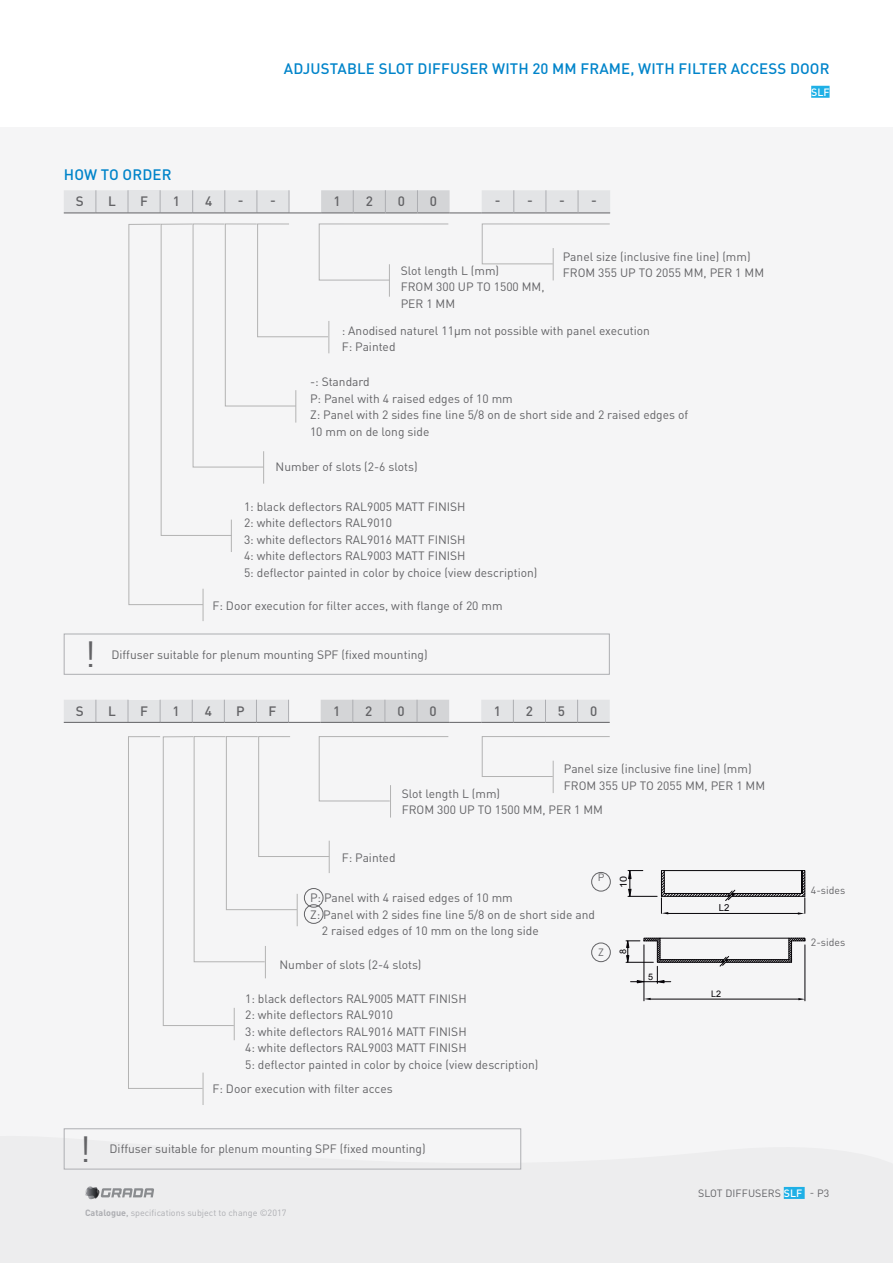
<style>
.page{position:relative;width:893px;height:1263px;background:#fff}
.page>*{position:absolute;margin:0;border:0;box-sizing:border-box;transform-origin:0 0}
.t1{font:36px "DIN Pro";color:#636366}
.t2{font:500 15px "DIN Pro";letter-spacing:.01em;color:#0084ca}
.t3{font:500 13.5px "DIN Pro";color:#636366}
.BODY_TEXT{font:12px/16.5px "DIN Pro";color:#636366}
.BODY_TEXT-2{font:10.5px "DIN Pro";letter-spacing:.005em;color:#636366}
.t4{font:500 10.5px "DIN Pro";color:#fff}
.t5{font:9.6px "Arial";color:#050307}
.t6{font:9.6px "Arial";color:#050307;scale:1.12 1}
.t7{font:9px "DIN Pro";color:#adaeb2}
.t8{font:9px "Arial";color:#050307}
.s1{font-weight:700}
.s2{font-weight:500}
.s3{font-weight:500;color:#fff}
</style>
<div class="page">
<div style="left:0;top:128px;width:893px;height:1135px;background:#f5f5f6"></div>
<svg style="left:85px;top:1186px;width:69px;height:13px"></svg>
<div style="left:811px;top:86px;width:19px;height:12px;background:#1fb0e6"></div>
<div style="left:784px;top:1187px;width:21px;height:12px;background:#1fb0e6"></div>
<div style="left:64px;top:634px;width:546px;height:41px;border:1px solid #adaeb2"></div>
<div style="left:64px;top:1128px;width:457px;height:41px;border:1px solid #adaeb2"></div>
<hr style="left:651px;top:999px;width:148px;height:1px;background:#050307">
<hr style="left:644px;top:945px;width:1px;height:56px;background:#050307">
<hr style="left:805px;top:945px;width:1px;height:56px;background:#050307">
<svg style="left:644px;top:998px;width:7px;height:2px"></svg>
<svg style="left:798px;top:998px;width:7px;height:2px"></svg>
<svg style="left:626px;top:937px;width:180px;height:46px"></svg>
<hr style="left:660px;top:938px;width:129px;height:1px;background:#050307">
<svg style="left:628px;top:870px;width:177px;height:44px"></svg>
<div style="left:591px;top:943px;width:20px;height:19px;border:1px solid #636366;border-radius:50%"></div>
<div style="left:591px;top:872px;width:20px;height:19px;border:1px solid #636366;border-radius:50%"></div>
<svg style="left:128px;top:223px;width:321px;height:382px"></svg>
<svg style="left:481px;top:223px;width:129px;height:42px"></svg>
<hr style="left:203px;top:589px;width:1px;height:32px;background:#b3b3b3">
<hr style="left:231px;top:520px;width:1px;height:32px;background:#b3b3b3">
<hr style="left:263px;top:451px;width:1px;height:33px;background:#b3b3b3">
<hr style="left:295px;top:390px;width:1px;height:33px;background:#b3b3b3">
<hr style="left:328px;top:321px;width:1px;height:32px;background:#b3b3b3">
<hr style="left:389px;top:264px;width:1px;height:33px;background:#b3b3b3">
<hr style="left:553px;top:248px;width:1px;height:32px;background:#b3b3b3">
<svg style="left:128px;top:736px;width:321px;height:353px"></svg>
<svg style="left:481px;top:736px;width:129px;height:41px"></svg>
<hr style="left:203px;top:1072px;width:1px;height:33px;background:#b3b3b3">
<hr style="left:234px;top:1008px;width:1px;height:32px;background:#b3b3b3">
<hr style="left:265px;top:946px;width:1px;height:32px;background:#b3b3b3">
<hr style="left:297px;top:894px;width:1px;height:32px;background:#b3b3b3">
<hr style="left:329px;top:841px;width:1px;height:32px;background:#b3b3b3">
<hr style="left:390px;top:785px;width:1px;height:32px;background:#b3b3b3">
<hr style="left:553px;top:761px;width:1px;height:32px;background:#b3b3b3">
<hr style="left:64px;top:213px;width:32px;height:1px;background:#636366">
<hr style="left:96px;top:213px;width:32px;height:1px;background:#636366">
<hr style="left:128px;top:213px;width:32px;height:1px;background:#636366">
<hr style="left:160px;top:213px;width:33px;height:1px;background:#636366">
<hr style="left:193px;top:213px;width:32px;height:1px;background:#636366">
<hr style="left:225px;top:213px;width:32px;height:1px;background:#636366">
<hr style="left:257px;top:213px;width:32px;height:1px;background:#636366">
<hr style="left:289px;top:213px;width:32px;height:1px;background:#636366">
<hr style="left:321px;top:213px;width:32px;height:1px;background:#636366">
<hr style="left:353px;top:213px;width:32px;height:1px;background:#636366">
<hr style="left:385px;top:213px;width:32px;height:1px;background:#636366">
<hr style="left:417px;top:213px;width:33px;height:1px;background:#636366">
<hr style="left:450px;top:213px;width:32px;height:1px;background:#636366">
<hr style="left:482px;top:213px;width:32px;height:1px;background:#636366">
<hr style="left:514px;top:213px;width:32px;height:1px;background:#636366">
<hr style="left:546px;top:213px;width:32px;height:1px;background:#636366">
<hr style="left:578px;top:213px;width:32px;height:1px;background:#636366">
<svg style="left:64px;top:190px;width:546px;height:23px;background:#dddee0"></svg>
<hr style="left:64px;top:722px;width:32px;height:1px;background:#636366">
<hr style="left:96px;top:722px;width:32px;height:1px;background:#636366">
<hr style="left:128px;top:722px;width:32px;height:1px;background:#636366">
<hr style="left:160px;top:722px;width:32px;height:1px;background:#636366">
<hr style="left:192px;top:722px;width:32px;height:1px;background:#636366">
<hr style="left:224px;top:722px;width:32px;height:1px;background:#636366">
<hr style="left:256px;top:722px;width:33px;height:1px;background:#636366">
<hr style="left:289px;top:722px;width:32px;height:1px;background:#636366">
<hr style="left:321px;top:722px;width:32px;height:1px;background:#636366">
<hr style="left:353px;top:722px;width:32px;height:1px;background:#636366">
<hr style="left:385px;top:722px;width:32px;height:1px;background:#636366">
<hr style="left:417px;top:722px;width:32px;height:1px;background:#636366">
<hr style="left:449px;top:722px;width:32px;height:1px;background:#636366">
<hr style="left:481px;top:722px;width:32px;height:1px;background:#636366">
<hr style="left:513px;top:722px;width:32px;height:1px;background:#636366">
<hr style="left:545px;top:722px;width:33px;height:1px;background:#636366">
<hr style="left:578px;top:722px;width:32px;height:1px;background:#636366">
<svg style="left:64px;top:700px;width:546px;height:22px;background:#dfe0e2"></svg>
<p class="t2" style="left:284px;top:57px;width:547px">ADJUSTABLE SLOT DIFFUSER WITH 20 MM FRAME, WITH FILTER ACCESS DOOR</p>
<p class="t2" style="left:64px;top:163px;width:109px">HOW TO ORDER</p>
<p class="t3" style="left:76px;top:191px;width:9px">S</p>
<p class="t3" style="left:108px;top:191px;width:9px">L</p>
<p class="t3" style="left:140px;top:191px;width:9px">F</p>
<p class="t3" style="left:173px;top:191px;width:9px">1</p>
<p class="t3" style="left:205px;top:191px;width:9px">4</p>
<p class="t3" style="left:238px;top:191px;width:7px">-</p>
<p class="t3" style="left:270px;top:191px;width:7px">-</p>
<p class="t3" style="left:334px;top:191px;width:9px">1</p>
<p class="t3" style="left:366px;top:191px;width:9px">2</p>
<p class="t3" style="left:398px;top:191px;width:9px">0</p>
<p class="t3" style="left:430px;top:191px;width:9px">0</p>
<p class="t3" style="left:495px;top:191px;width:7px">-</p>
<p class="t3" style="left:527px;top:191px;width:7px">-</p>
<p class="t3" style="left:559px;top:191px;width:7px">-</p>
<p class="t3" style="left:591px;top:191px;width:7px">-</p>
<p class="BODY_TEXT" style="left:401px;top:262px;width:145px">Slot length L (mm)<br>FROM 300 UP TO 1500 MM,<br>PER 1 MM</p>
<p class="BODY_TEXT" style="left:563px;top:247px;width:203px">Panel size (inclusive fine line) (mm)<br>FROM 355 UP TO 2055 MM, PER 1 MM</p>
<p class="BODY_TEXT" style="left:342px;top:321px;width:310px">: Anodised naturel 11µm not possible with panel execution<br>F: Painted</p>
<p class="BODY_TEXT" style="left:310px;top:373px;width:61px">-: Standard</p>
<p class="BODY_TEXT" style="left:310px;top:390px;width:380px">P: Panel with 4 raised edges of 10 mm<br>Z: Panel with 2 sides fine line 5/8 on de short side and 2 raised edges of</p>
<p class="BODY_TEXT" style="left:310px;top:423px;width:121px">10 mm on de long side</p>
<p class="BODY_TEXT" style="left:276px;top:458px;width:144px">Number of slots (2-6 slots)</p>
<p class="BODY_TEXT" style="left:244px;top:498px;width:295px">1: black deflectors RAL9005 MATT FINISH<br>2: white deflectors RAL9010<br>3: white deflectors RAL9016 MATT FINISH<br>4: white deflectors RAL9003 MATT FINISH<br>5: deflector painted in color by choice (view description)</p>
<p class="t1" style="left:84px;top:629px;width:13px">!</p>
<p class="BODY_TEXT" style="left:212px;top:596px;width:292px">F: Door execution for filter acces, with flange of 20 mm</p>
<p class="BODY_TEXT" style="left:111px;top:646px;width:318px">Diffuser suitable for plenum mounting SPF (fixed mounting)</p>
<p class="t3" style="left:76px;top:700px;width:9px">S</p>
<p class="t3" style="left:108px;top:700px;width:9px">L</p>
<p class="t3" style="left:140px;top:700px;width:9px">F</p>
<p class="t3" style="left:173px;top:700px;width:9px">1</p>
<p class="t3" style="left:205px;top:700px;width:9px">4</p>
<p class="t3" style="left:236px;top:700px;width:10px">P</p>
<p class="t3" style="left:269px;top:700px;width:9px">F</p>
<p class="t3" style="left:333px;top:700px;width:9px">1</p>
<p class="t3" style="left:365px;top:700px;width:9px">2</p>
<p class="t3" style="left:397px;top:700px;width:9px">0</p>
<p class="t3" style="left:429px;top:700px;width:9px">0</p>
<p class="t3" style="left:494px;top:700px;width:9px">1</p>
<p class="t3" style="left:526px;top:700px;width:9px">2</p>
<p class="t3" style="left:558px;top:700px;width:9px">5</p>
<p class="t3" style="left:590px;top:700px;width:9px">0</p>
<p class="BODY_TEXT" style="left:564px;top:760px;width:203px">Panel size (inclusive fine line) (mm)<br>FROM 355 UP TO 2055 MM, PER 1 MM</p>
<p class="BODY_TEXT" style="left:402px;top:785px;width:203px">Slot length L (mm)<br>FROM 300 UP TO 1500 MM, PER 1 MM</p>
<p class="t1" style="left:80px;top:1124px;width:13px">!</p>
<p class="BODY_TEXT" style="left:342px;top:849px;width:55px">F: Painted</p>
<p class="BODY_TEXT-2" style="left:598px;top:870px;width:8px">P</p>
<p class="BODY_TEXT" style="left:310px;top:889px;width:204px">P: Panel with 4 raised edges of 10 mm</p>
<p class="BODY_TEXT" style="left:322px;top:906px;width:275px;text-indent:-12px">Z: Panel with 2 sides fine line 5/8 on de short side and<br>2 raised edges of 10 mm on the long side</p>
<p class="BODY_TEXT" style="left:279px;top:955px;width:144px">Number of slots (2-4 slots)</p>
<p class="BODY_TEXT" style="left:245px;top:990px;width:295px">1: black deflectors RAL9005 MATT FINISH<br>2: white deflectors RAL9010<br>3: white deflectors RAL9016 MATT FINISH<br>4: white deflectors RAL9003 MATT FINISH<br>5: deflector painted in color by choice (view description)</p>
<p class="BODY_TEXT" style="left:212px;top:1080px;width:182px">F: Door execution with filter acces</p>
<p class="BODY_TEXT-2" style="left:598px;top:945px;width:7px">Z</p>
<p class="t6" style="left:617px;top:888px;width:12px;rotate:-90deg">10</p>
<p class="t8" style="left:617px;top:954px;width:7px;rotate:-90deg">8</p>
<p class="BODY_TEXT" style="left:110px;top:1139px;width:318px">Diffuser suitable for plenum mounting SPF (fixed mounting)</p>
<p class="t8" style="left:648px;top:971px;width:7px">5</p>
<p class="t5" style="left:719px;top:902px;width:12px">L2</p>
<p class="t8" style="left:711px;top:988px;width:12px">L2</p>
<p class="t4" style="left:811px;top:83px;width:20px">SLF</p>
<p class="BODY_TEXT-2" style="left:811px;top:883px;width:36px">4-sides</p>
<p class="BODY_TEXT-2" style="left:811px;top:935px;width:36px">2-sides</p>
<p class="t7" style="left:85px;top:1207px;width:203px"><span class="s1">Catalogue</span><span class="s2">,</span> specifications subject to change ©2017</p>
<p class="BODY_TEXT-2" style="left:698px;top:1186px;width:133px">SLOT DIFFUSERS <span class="s3">SLF</span> - P3</p>
</div>
